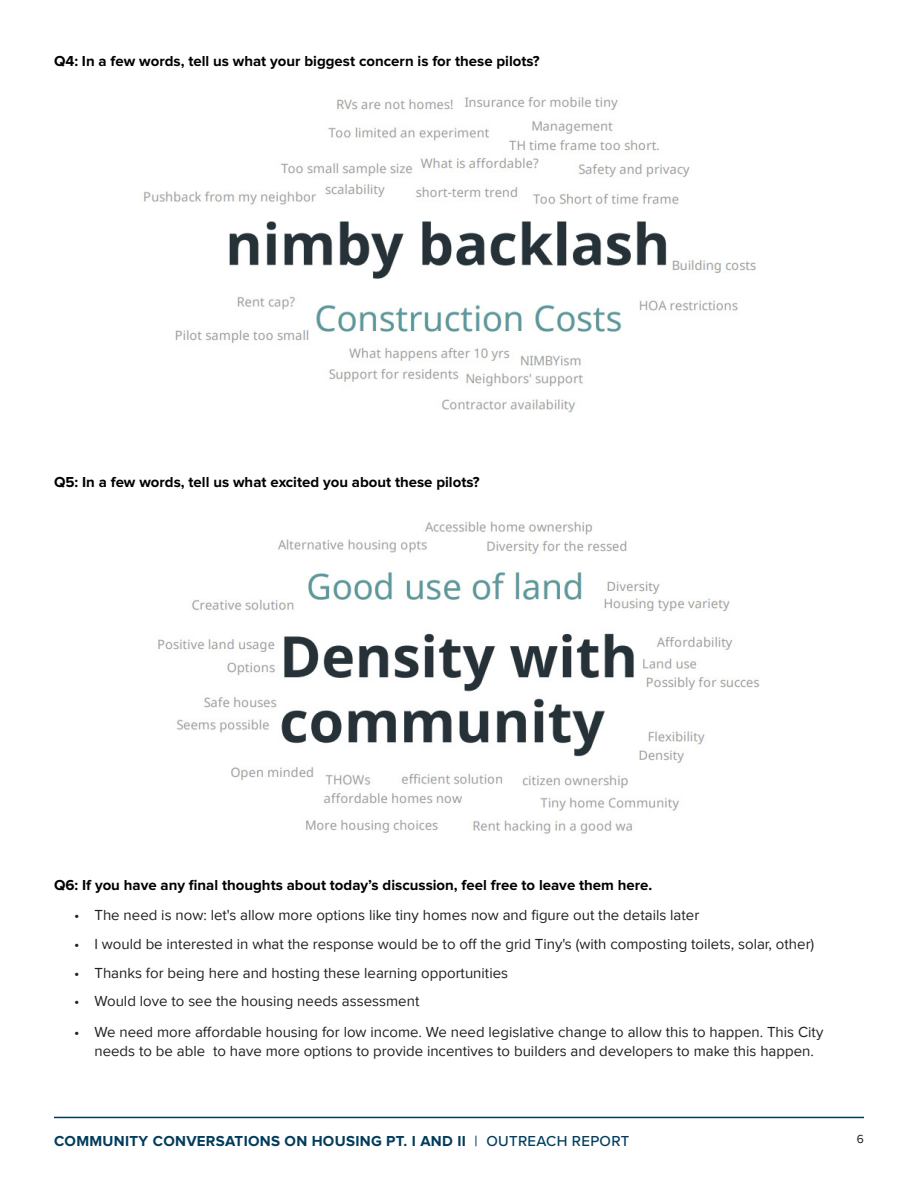
<style>
.page{position:relative;width:918px;height:1188px;background:#fff}
.page>*{position:absolute;margin:0;border:0;box-sizing:border-box;transform-origin:0 0}
.t1{font:15px/19.5px "Proxima Nova";color:#231f20}
.Regular_Paragraph{font:700 15px "Proxima Nova";color:#000}
.t2{font:700 15px "Proxima Nova";letter-spacing:.02em;color:#003c5d}
.t3{font:12px "Proxima Nova";color:#231f20}
.s1{font-weight:500}
</style>
<div class="page">
<hr style="left:54px;top:1117px;width:810px;height:1px;background:#003c5d">
<img style="left:143px;top:96px;width:613px;height:317px">
<img style="left:158px;top:521px;width:602px;height:313px">
<p class="Regular_Paragraph" style="left:54px;top:54px;width:487px">Q4: In a few words, tell us what your biggest concern is for these pilots?</p>
<p class="Regular_Paragraph" style="left:54px;top:475px;width:427px">Q5: In a few words, tell us what excited you about these pilots?</p>
<p class="Regular_Paragraph" style="left:54px;top:878px;width:600px">Q6: If you have any final thoughts about today’s discussion, feel free to leave them here.</p>
<p class="t1" style="left:74px;top:906px;width:627px">• The need is now: let's allow more options like tiny homes now and figure out the details later</p>
<p class="t1" style="left:74px;top:934px;width:742px">• I would be interested in what the response would be to off the grid Tiny's (with composting toilets, solar, other)</p>
<p class="t1" style="left:74px;top:963px;width:435px">• Thanks for being here and hosting these learning opportunities</p>
<p class="t1" style="left:74px;top:992px;width:347px">• Would love to see the housing needs assessment</p>
<p class="t1" style="left:94px;top:1022px;width:730px;text-indent:-20px">• We need more affordable housing for low income. We need legislative change to allow this to happen. This City needs to be able to have more options to provide incentives to builders and developers to make this happen.</p>
<p class="t2" style="left:54px;top:1134px;width:577px">COMMUNITY CONVERSATIONS ON HOUSING PT. I AND II <span class="s1">| OUTREACH REPORT</span></p>
<p class="t3" style="left:857px;top:1132px;width:9px">6</p>
</div>
